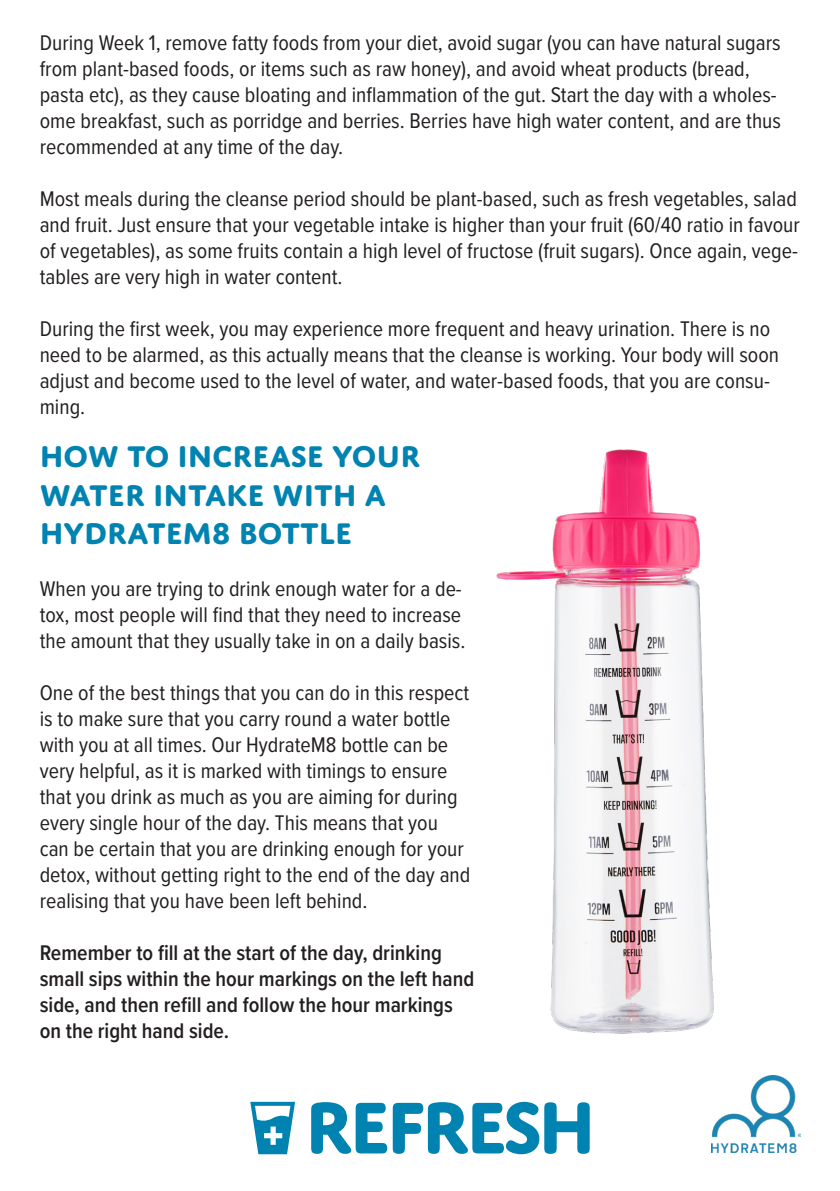
<style>
.page{position:relative;width:840px;height:1191px;background:#fff}
.page>*{position:absolute;margin:0;border:0;box-sizing:border-box;transform-origin:0 0}
.HEADING_2{font:700 32px/38.4px "Domus Titling";color:#0083b0}
.BODY{font:22px/26px "Proxima Nova Cond";color:#231f20}
.BODY-2{font:600 22px/26px "Proxima Nova Cond";color:#231f20}
</style>
<div class="page">
<img style="left:711px;top:1075px;width:88px;height:77px">
<svg style="left:250px;top:1101px;width:339px;height:53px"></svg>
<img style="left:496px;top:449px;width:218px;height:585px">
<p class="BODY" style="left:40px;top:29px;width:742px">During Week 1, remove fatty foods from your diet, avoid sugar (you can have natural sugars from plant-based foods, or items such as raw honey), and avoid wheat products (bread, pasta etc), as they cause bloating and inflammation of the gut. Start the day with a wholes&shy;ome breakfast, such as porridge and berries. Berries have high water content, and are thus recommended at any time of the day.</p>
<p class="BODY" style="left:40px;top:185px;width:761px">Most meals during the cleanse period should be plant-based, such as fresh vegetables, salad and fruit. Just ensure that your vegetable intake is higher than your fruit (60/40 ratio in favour of vegetables), as some fruits contain a high level of fructose (fruit sugars). Once again, vege&shy;tables are very high in water content.</p>
<p class="BODY" style="left:40px;top:315px;width:740px">During the first week, you may experience more frequent and heavy urination. There is no need to be alarmed, as this actually means that the cleanse is working. Your body will soon adjust and become used to the level of water, and water-based foods, that you are consu&shy;ming.</p>
<p class="HEADING_2" style="left:40px;top:436px;width:382px">HOW TO INCREASE YOUR<br>WATER INTAKE WITH A</p>
<p class="HEADING_2" style="left:40px;top:513px;width:314px">HYDRATEM8 BOTTLE</p>
<p class="BODY" style="left:40px;top:575px;width:427px">When you are trying to drink enough water for a de&shy;tox, most people will find that they need to increase the amount that they usually take in on a daily basis.</p>
<p class="BODY" style="left:40px;top:679px;width:432px">One of the best things that you can do in this respect is to make sure that you carry round a water bottle with you at all times. Our HydrateM8 bottle can be very helpful, as it is marked with timings to ensure that you drink as much as you are aiming for during every single hour of the day. This means that you can be certain that you are drinking enough for your detox, without getting right to the end of the day and realising that you have been left behind.</p>
<p class="BODY-2" style="left:40px;top:939px;width:436px">Remember to fill at the start of the day, drinking small sips within the hour markings on the left hand side, and then refill and follow the hour markings on the right hand side.</p>
</div>
